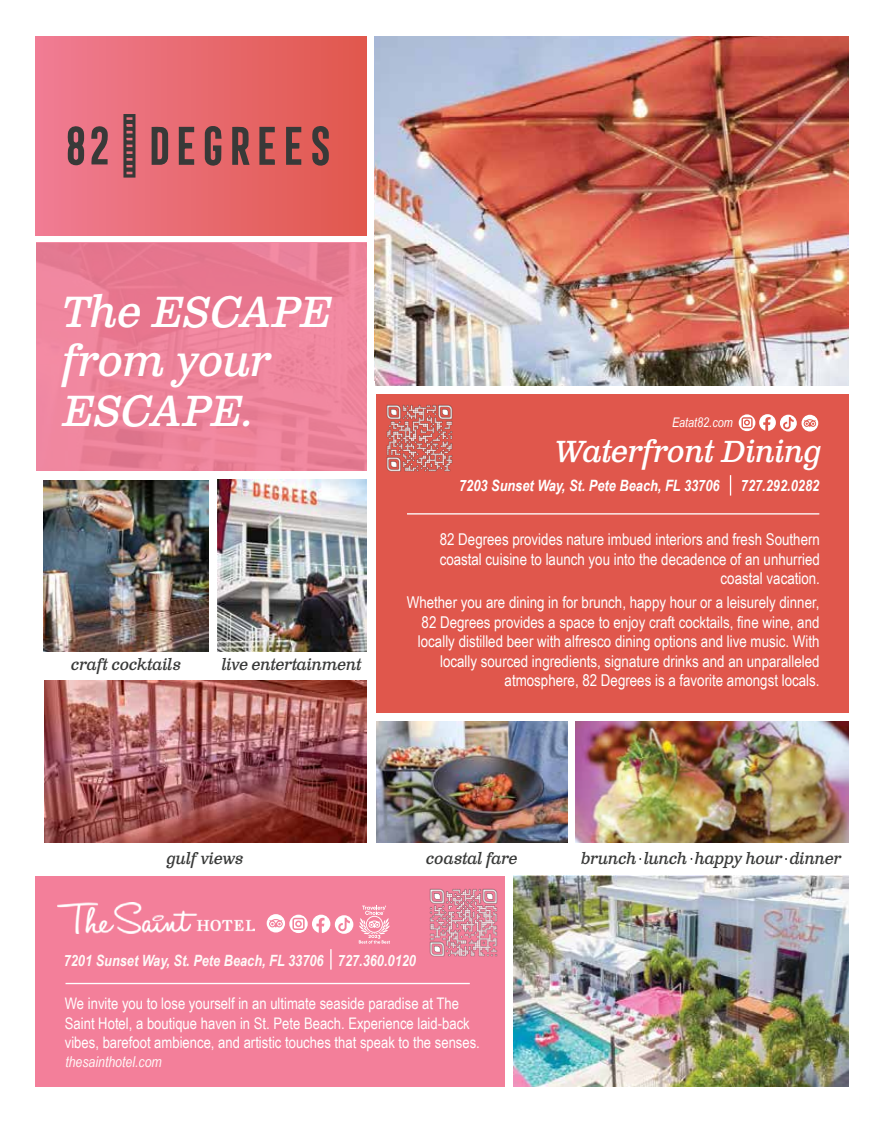
<style>
.page{position:relative;width:878px;height:1121px;background:#fff}
.page>*{position:absolute;margin:0;border:0;box-sizing:border-box;transform-origin:0 0}
.t1{font:italic 43.5px/49.2px "Clarendon Text Pro";letter-spacing:-.015em;color:#fff}
.t2{font:italic 30.45px "Clarendon Text Pro";letter-spacing:-.02em;color:#fff}
.t3{font:16.2px/19.5px "Arial Narrow";color:#fff;text-align:right}
.t4{font:15.9px/19px "Arial Narrow";color:#fff}
.t5{font:italic 15.9px "Clarendon Text Pro";letter-spacing:-.02em;color:#383938}
.t6{font:italic 15.9px "Clarendon Text Pro";color:#383938}
.t7{font:italic 700 15.6px "Arial Narrow";color:#fff}
.t8{font:italic 700 15.6px "Arial Narrow";color:#fff8f7}
.t9{font:italic 15px "Arial Narrow";color:#fff8f7}
.t10{font:italic 13.2px "Arial Narrow";color:#fff}
</style>
<div class="page">
<div style="left:35px;top:36px;width:332px;height:199px;background:linear-gradient(to right,#ef7c93,#e0574c)"></div>
<img style="left:375px;top:36px;width:473px;height:349px">
<div style="left:36px;top:243px;width:331px;height:228px;background:linear-gradient(to right,#ec8098,#ec8199)"></div>
<svg style="left:123px;top:114px;width:12px;height:64px"></svg>
<svg style="left:232px;top:127px;width:17px;height:38px"></svg>
<svg style="left:152px;top:127px;width:16px;height:38px"></svg>
<svg style="left:68px;top:126px;width:16px;height:39px"></svg>
<svg style="left:205px;top:125px;width:16px;height:41px"></svg>
<svg style="left:312px;top:126px;width:17px;height:40px"></svg>
<svg style="left:259px;top:127px;width:16px;height:38px"></svg>
<svg style="left:179px;top:127px;width:15px;height:38px"></svg>
<svg style="left:286px;top:127px;width:15px;height:38px"></svg>
<svg style="left:91px;top:126px;width:17px;height:38px"></svg>
<div style="left:376px;top:394px;width:472px;height:319px;background:#e0574c"></div>
<svg style="left:738px;top:414px;width:80px;height:18px"></svg>
<hr style="left:729px;top:475px;width:2px;height:20px;background:#fff">
<hr style="left:407px;top:513px;width:412px;height:1px;background:#fff">
<img style="left:217px;top:480px;width:149px;height:171px">
<img style="left:43px;top:480px;width:165px;height:171px">
<img style="left:44px;top:681px;width:322px;height:161px">
<img style="left:377px;top:721px;width:190px;height:121px">
<img style="left:575px;top:721px;width:273px;height:121px">
<img style="left:513px;top:875px;width:335px;height:211px">
<div style="left:35px;top:875px;width:469px;height:211px;background:#f37f9a"></div>
<img style="left:57px;top:902px;width:198px;height:31px">
<svg style="left:267px;top:914px;width:86px;height:20px"></svg>
<hr style="left:65px;top:982px;width:405px;height:2px;background:#fff">
<img style="left:386px;top:404px;width:67px;height:68px">
<img style="left:429px;top:888px;width:69px;height:69px">
<svg style="left:359px;top:905px;width:31px;height:38px"></svg>
<svg style="left:330px;top:949px;width:1px;height:20px"></svg>
<h1 class="t1" style="left:63px;top:289px;width:271px">The ESCAPE from your<br>ESCAPE.</h1>
<p class="t5" style="left:71px;top:655px;width:111px">craft cocktails</p>
<p class="t5" style="left:222px;top:655px;width:141px">live entertainment</p>
<p class="t10" style="left:672px;top:413px;width:62px">Eatat82.com</p>
<h2 class="t2" style="left:554px;top:432px;width:269px">Waterfront Dining</h2>
<p class="t7" style="left:459px;top:473px;width:262px">7203 Sunset Way, St. Pete Beach, FL 33706</p>
<p class="t7" style="left:741px;top:473px;width:80px">727.292.0282</p>
<p class="t3" style="left:439px;top:529px;width:382px">82 Degrees provides nature imbued interiors and fresh Southern coastal cuisine to launch you into the decadence of an unhurried coastal vacation.</p>
<p class="t3" style="left:407px;top:592px;width:414px">Whether you are dining in for brunch, happy hour or a leisurely dinner, 82 Degrees provides a space to enjoy craft cocktails, fine wine, and locally distilled beer with alfresco dining options and live music. With locally sourced ingredients, signature drinks and an unparalleled atmosphere, 82 Degrees is a favorite amongst locals.</p>
<p class="t6" style="left:167px;top:848px;width:78px">gulf views</p>
<p class="t5" style="left:426px;top:849px;width:93px">coastal fare</p>
<p class="t5" style="left:581px;top:849px;width:262px">brunch lunch happy hour dinner</p>
<p class="t8" style="left:64px;top:948px;width:354px">7201 Sunset Way, St. Pete Beach, FL 33706 727.360.0120</p>
<p class="t4" style="left:65px;top:993px;width:416px">We invite you to lose yourself in an ultimate seaside paradise at The<br>Saint Hotel, a boutique haven in St. Pete Beach. Experience laid-back vibes, barefoot ambience, and artistic touches that speak to the senses.</p>
<p class="t9" style="left:65px;top:1051px;width:98px">thesainthotel.com</p>
</div>
